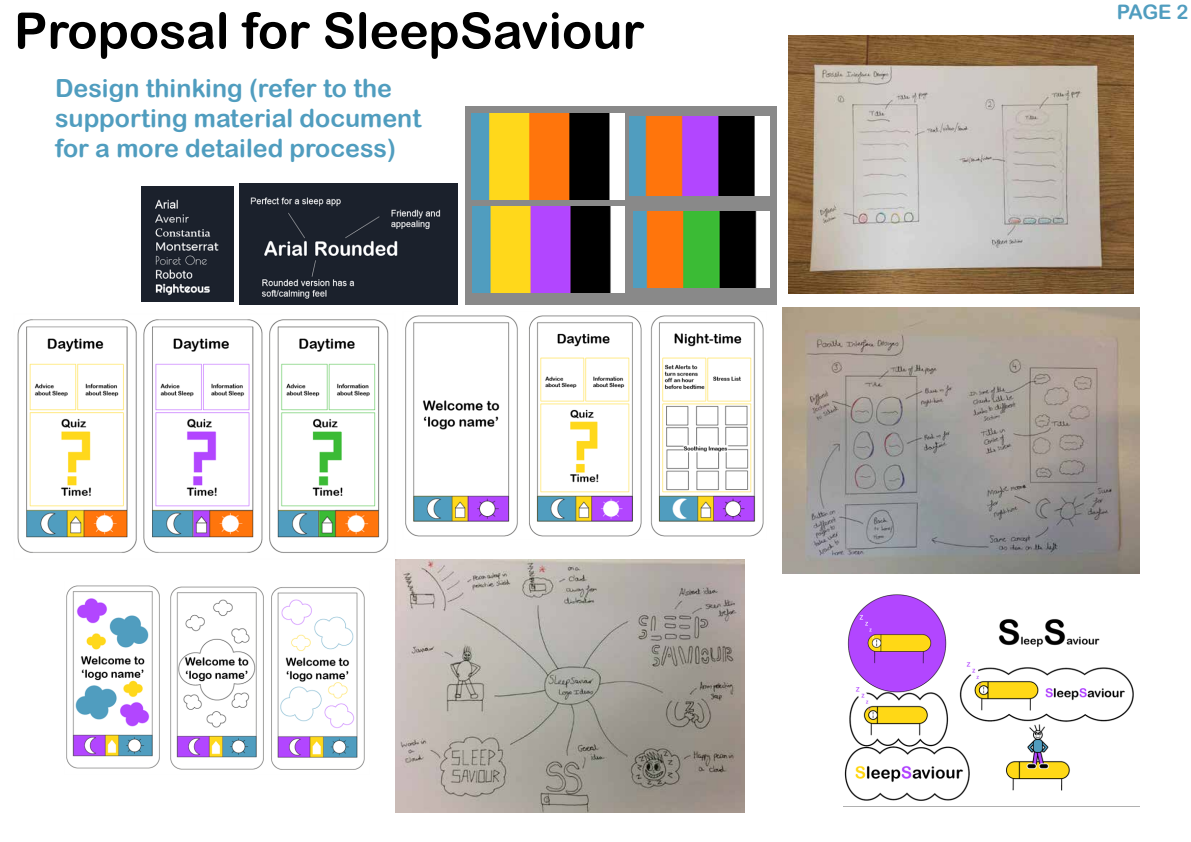
<style>
.page{position:relative;width:1191px;height:842px;background:#fff}
.page>*{position:absolute;margin:0;border:0;box-sizing:border-box;transform-origin:0 0}
.t1{font:50px "Arial Rounded MT Bold";color:#000}
.t2{font:25px/30px "Arial Rounded MT Bold";color:#509dbf}
.t3{font:20px "Arial Rounded MT Bold";color:#509dbf}
</style>
<div class="page">
<div style="left:464px;top:106px;width:312px;height:199px;background:#898989"></div>
<img style="left:142px;top:187px;width:91px;height:115px">
<img style="left:239px;top:184px;width:218px;height:121px">
<img style="left:472px;top:114px;width:152px;height:85px">
<img style="left:472px;top:206px;width:152px;height:86px">
<img style="left:630px;top:117px;width:140px;height:79px">
<img style="left:633px;top:211px;width:137px;height:77px">
<img style="left:788px;top:36px;width:345px;height:258px">
<img style="left:783px;top:307px;width:356px;height:266px">
<img style="left:843px;top:594px;width:296px;height:213px">
<img style="left:66px;top:585px;width:299px;height:185px">
<img style="left:17px;top:319px;width:372px;height:234px">
<img style="left:405px;top:315px;width:359px;height:222px">
<img style="left:395px;top:560px;width:349px;height:252px">
<h1 class="t1" style="left:14px;top:1px;width:632px">Proposal for SleepSaviour</h1>
<p class="t2" style="left:55px;top:72px;width:368px">Design thinking (refer to the supporting material document for a more detailed process)</p>
<p class="t3" style="left:1116px;top:0;width:73px">PAGE 2</p>
</div>
